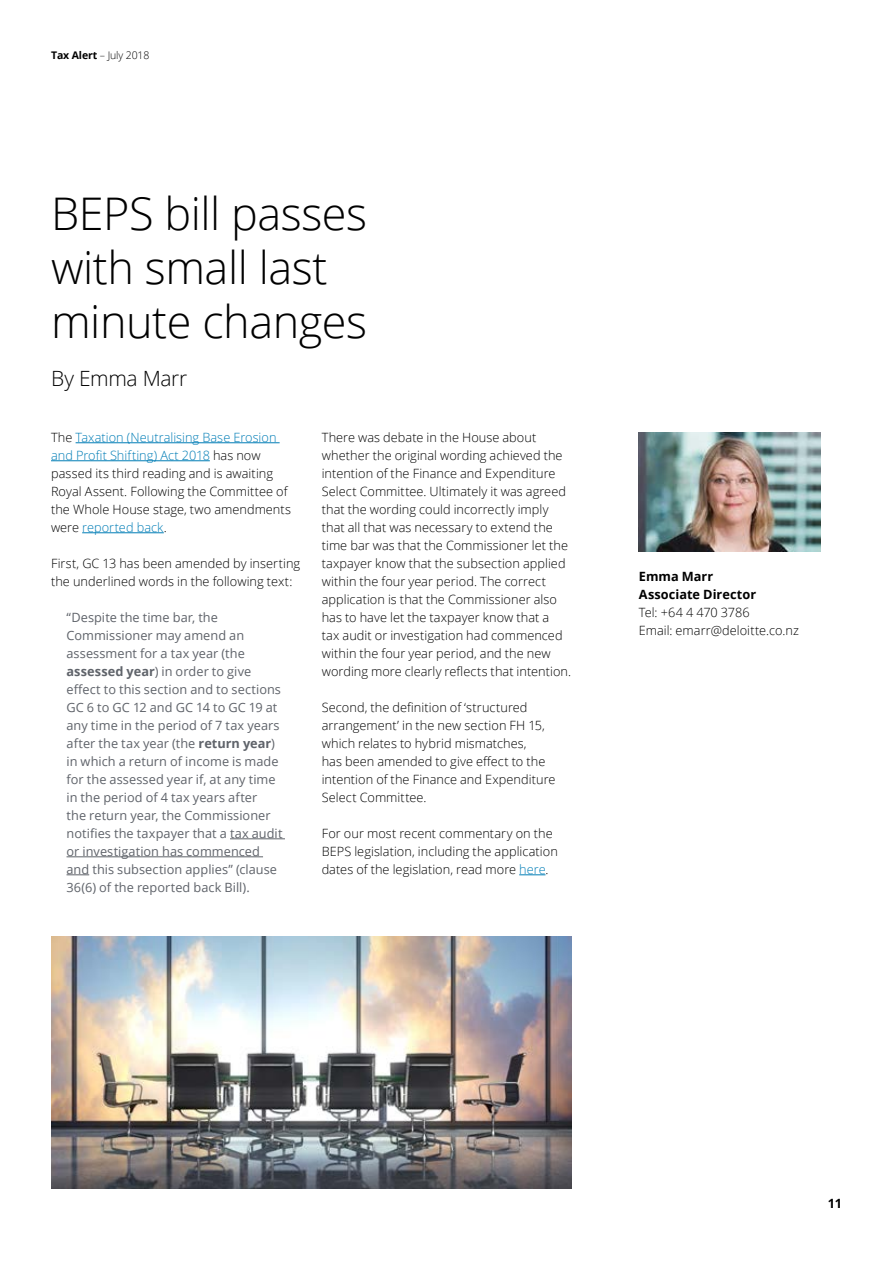
<style>
.page{position:relative;width:893px;height:1263px;background:#fff}
.page>*{position:absolute;margin:0;border:0;box-sizing:border-box;transform-origin:0 0}
.t1{font:300 45px/54px "Open Sans";letter-spacing:-.01em;color:#000}
.t2{font:300 21px "Open Sans";letter-spacing:-.015em;color:#000}
.t3{font:300 12.75px/18px "Open Sans";letter-spacing:.005em;color:#000}
.t4{font:12.75px/18px "Open Sans";letter-spacing:.005em;color:#5f636a}
.t5{font:700 12.75px/18px "Open Sans";color:#000}
.t6{font:300 10.5px "Open Sans";letter-spacing:-.01em;color:#000}
.s1{font-weight:700}
.s2{color:#007db6}
</style>
<div class="page">
<hr style="left:76px;top:442px;width:204px;height:1px;background:#007db6">
<hr style="left:51px;top:460px;width:159px;height:1px;background:#007db6">
<hr style="left:82px;top:532px;width:82px;height:1px;background:#007db6">
<img style="left:639px;top:432px;width:182px;height:119px">
<svg style="left:519px;top:874px;width:26px;height:1px"></svg>
<img style="left:51px;top:936px;width:520px;height:252px">
<hr style="left:230px;top:838px;width:55px;height:1px;background:#5f636a">
<hr style="left:67px;top:856px;width:196px;height:1px;background:#5f636a">
<svg style="left:67px;top:874px;width:22px;height:1px"></svg>
<p class="t6" style="left:51px;top:48px;width:100px"><span class="s1">Tax Alert</span> – July 2018</p>
<h1 class="t1" style="left:51px;top:185px;width:318px">BEPS bill passes with small last minute changes</h1>
<h2 class="t2" style="left:51px;top:364px;width:138px">By Emma Marr</h2>
<p class="t3" style="left:51px;top:428px;width:242px">The <span class="s2">Taxation (Neutralising Base Erosion and Profit Shifting) Act 2018</span> has now passed its third reading and is awaiting Royal Assent. Following the Committee of the Whole House stage, two amendments were <span class="s2">reported back</span>.</p>
<p class="t3" style="left:51px;top:554px;width:251px">First, GC 13 has been amended by inserting the underlined words in the following text:</p>
<p class="t4" style="left:67px;top:608px;width:217px">“Despite the time bar, the<br>Commissioner may amend an assessment for a tax year (the <span class="s1">assessed year</span>) in order to give effect to this section and to sections<br>GC 6 to GC 12 and GC 14 to GC 19 at any time in the period of 7 tax years after the tax year (the <span class="s1">return year</span>) in which a return of income is made for the assessed year if, at any time in the period of 4 tax years after<br>the return year, the Commissioner notifies the taxpayer that a tax audit or investigation has commenced and this subsection applies” (clause<br>36(6) of the reported back Bill).</p>
<p class="t3" style="left:322px;top:428px;width:251px">There was debate in the House about whether the original wording achieved the intention of the Finance and Expenditure Select Committee. Ultimately it was agreed that the wording could incorrectly imply that all that was necessary to extend the time bar was that the Commissioner let the taxpayer know that the subsection applied within the four year period. The correct application is that the Commissioner also has to have let the taxpayer know that a<br>tax audit or investigation had commenced within the four year period, and the new wording more clearly reflects that intention.</p>
<p class="t3" style="left:322px;top:698px;width:235px">Second, the definition of ‘structured arrangement’ in the new section FH 15, which relates to hybrid mismatches,<br>has been amended to give effect to the intention of the Finance and Expenditure Select Committee.</p>
<p class="t3" style="left:322px;top:824px;width:238px">For our most recent commentary on the<br>BEPS legislation, including the application dates of the legislation, read more <span class="s2">here</span>.</p>
<p class="t5" style="left:639px;top:567px;width:119px">Emma Marr<br>Associate Director</p>
<p class="t3" style="left:639px;top:603px;width:161px">Tel: +64 4 470 3786<br>Email: emarr@deloitte.co.nz</p>
<p class="t5" style="left:828px;top:1194px;width:16px">11</p>
</div>
